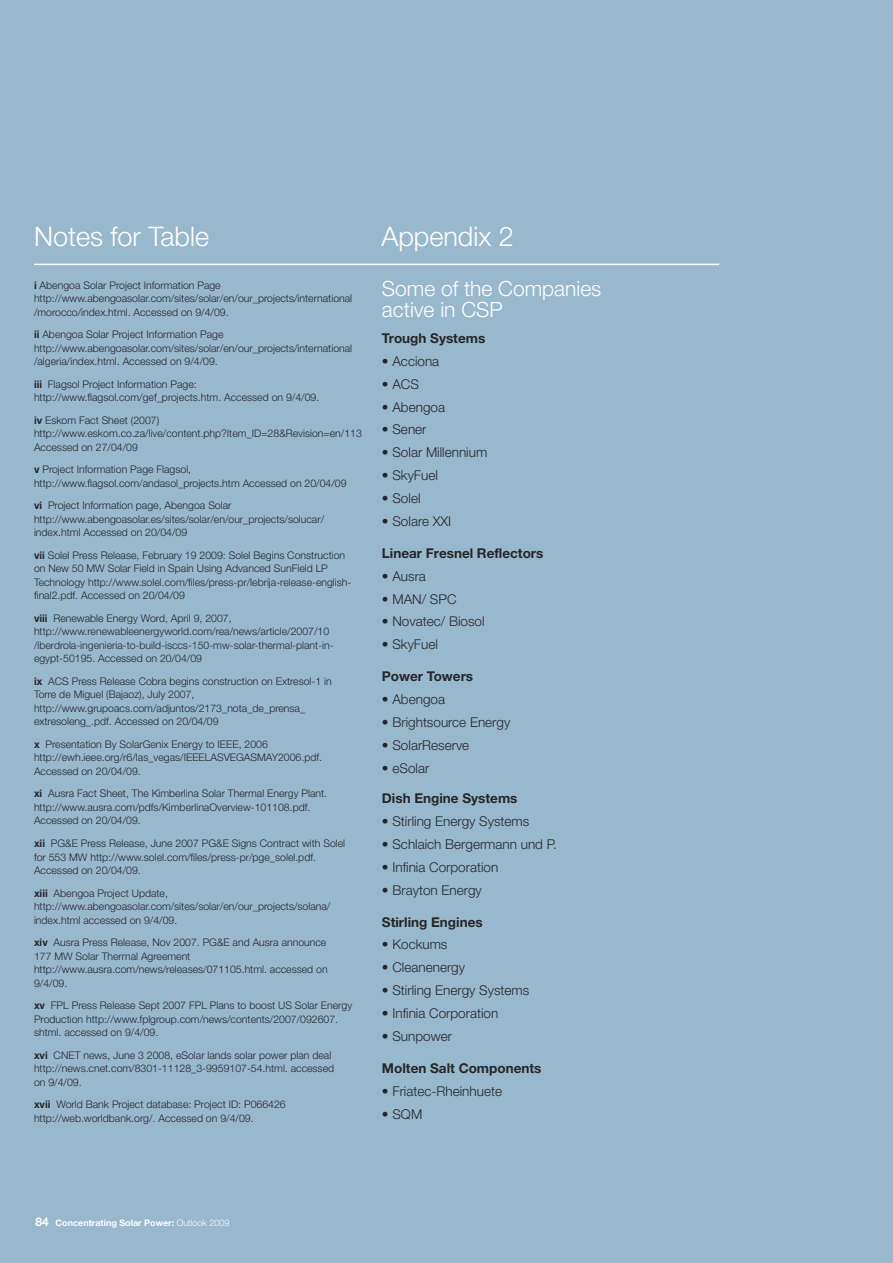
<style>
.page{position:relative;width:893px;height:1263px;background:#98b8ce}
.page>*{position:absolute;margin:0;border:0;box-sizing:border-box;transform-origin:0 0}
.t1{font:300 27px "Helvetica Neue LT Com";color:#fff}
.t2{font:300 21px/21px "Helvetica Neue LT Com";color:#fff}
.t3{font:300 13.5px "Helvetica Neue LT Com";color:#272627}
.t4{font:700 13.5px "Helvetica Neue LT Com";color:#272627}
.t5{font:300 10.5px/13.5px "Helvetica Neue LT Com";color:#272627}
.t6{font:700 9px "Helvetica Neue LT Com";color:#fff}
.s1{font-weight:700}
.s2{font-size:12px}
.s3{font-weight:300}
</style>
<div class="page">
<hr style="left:34px;top:264px;width:685px;height:1px;background:#fff">
<h1 class="t1" style="left:34px;top:219px;width:177px">Notes for Table</h1>
<h1 class="t1" style="left:381px;top:219px;width:134px">Appendix 2</h1>
<p class="t5" style="left:34px;top:278px;width:320px"><span class="s1">i</span> Abengoa Solar Project Information Page http://www.abengoasolar.com/sites/solar/en/our_projects/international /morocco/index.html. Accessed on 9/4/09.</p>
<p class="t5" style="left:34px;top:328px;width:320px"><span class="s1">ii</span> Abengoa Solar Project Information Page http://www.abengoasolar.com/sites/solar/en/our_projects/international /algeria/index.html. Accessed on 9/4/09.</p>
<p class="t5" style="left:34px;top:377px;width:287px"><span class="s1">iii</span> Flagsol Project Information Page: http://www.flagsol.com/gef_projects.htm. Accessed on 9/4/09.</p>
<p class="t5" style="left:34px;top:413px;width:329px"><span class="s1">iv</span> Eskom Fact Sheet (2007) http://www.eskom.co.za/live/content.php?Item_ID=28&amp;Revision=en/113<br>Accessed on 27/04/09</p>
<p class="t5" style="left:34px;top:463px;width:314px"><span class="s1">v</span> Project Information Page Flagsol, http://www.flagsol.com/andasol_projects.htm Accessed on 20/04/09</p>
<p class="t5" style="left:34px;top:499px;width:292px"><span class="s1">vi</span> Project Information page, Abengoa Solar http://www.abengoasolar.es/sites/solar/en/our_projects/solucar/ index.html Accessed on 20/04/09</p>
<p class="t5" style="left:34px;top:548px;width:319px"><span class="s1">vii</span> Solel Press Release, February 19 2009: Solel Begins Construction on New 50 MW Solar Field in Spain Using Advanced SunField LP Technology http://www.solel.com/files/press-pr/lebrija-release-english&shy;final2.pdf. Accessed on 20/04/09</p>
<p class="t5" style="left:34px;top:611px;width:301px"><span class="s1">viii</span> Renewable Energy Word, April 9, 2007, http://www.renewableenergyworld.com/rea/news/article/2007/10 /iberdrola-ingenieria-to-build-isccs-150-mw-solar-thermal-plant-in&shy;egypt-50195. Accessed on 20/04/09</p>
<p class="t5" style="left:34px;top:674px;width:299px"><span class="s1">ix</span> ACS Press Release Cobra begins construction on Extresol-1 in Torre de Miguel (Bajaoz), July 2007, http://www.grupoacs.com/adjuntos/2173_nota_de_prensa_ extresoleng_.pdf. Accessed on 20/04/09</p>
<p class="t5" style="left:34px;top:737px;width:290px"><span class="s1">x</span> Presentation By SolarGenix Energy to IEEE, 2006 http://ewh.ieee.org/r6/las_vegas/IEEELASVEGASMAY2006.pdf.<br>Accessed on 20/04/09.</p>
<p class="t5" style="left:34px;top:787px;width:295px"><span class="s1">xi</span> Ausra Fact Sheet, The Kimberlina Solar Thermal Energy Plant. http://www.ausra.com/pdfs/KimberlinaOverview-101108.pdf.<br>Accessed on 20/04/09.</p>
<p class="t5" style="left:34px;top:836px;width:313px"><span class="s1">xii</span> PG&amp;E Press Release, June 2007 PG&amp;E Signs Contract with Solel for 553 MW http://www.solel.com/files/press-pr/pge_solel.pdf.<br>Accessed on 20/04/09.</p>
<p class="t5" style="left:34px;top:886px;width:298px"><span class="s1">xiii</span> Abengoa Project Update, http://www.abengoasolar.com/sites/solar/en/our_projects/solana/ index.html accessed on 9/4/09.</p>
<p class="t5" style="left:34px;top:935px;width:295px"><span class="s1">xiv</span> Ausra Press Release, Nov 2007. PG&amp;E and Ausra announce 177 MW Solar Thermal Agreement http://www.ausra.com/news/releases/071105.html. accessed on 9/4/09.</p>
<p class="t5" style="left:34px;top:998px;width:320px"><span class="s1">xv</span> FPL Press Release Sept 2007 FPL Plans to boost US Solar Energy<br>Production http://www.fplgroup.com/news/contents/2007/092607. shtml. accessed on 9/4/09.</p>
<p class="t5" style="left:34px;top:1048px;width:302px"><span class="s1">xvi</span> CNET news, June 3 2008, eSolar lands solar power plan deal http://news.cnet.com/8301-11128_3-9959107-54.html. accessed on 9/4/09.</p>
<p class="t5" style="left:34px;top:1097px;width:253px"><span class="s1">xvii</span> World Bank Project database: Project ID: P066426 http://web.worldbank.org/. Accessed on 9/4/09.</p>
<h2 class="t2" style="left:382px;top:278px;width:221px">Some of the Companies active in CSP</h2>
<p class="t4" style="left:382px;top:330px;width:105px">Trough Systems</p>
<p class="t3" style="left:382px;top:353px;width:59px">• Acciona</p>
<p class="t3" style="left:382px;top:376px;width:39px">• ACS</p>
<p class="t3" style="left:382px;top:398px;width:65px">• Abengoa</p>
<p class="t3" style="left:382px;top:421px;width:46px">• Sener</p>
<p class="t3" style="left:382px;top:444px;width:107px">• Solar Millennium</p>
<p class="t3" style="left:382px;top:467px;width:58px">• SkyFuel</p>
<p class="t3" style="left:382px;top:490px;width:40px">• Solel</p>
<p class="t3" style="left:382px;top:513px;width:71px">• Solare XXI</p>
<p class="t4" style="left:382px;top:544px;width:163px">Linear Fresnel Reflectors</p>
<p class="t3" style="left:382px;top:568px;width:46px">• Ausra</p>
<p class="t3" style="left:382px;top:590px;width:76px">• MAN/ SPC</p>
<p class="t3" style="left:382px;top:613px;width:104px">• Novatec/ Biosol</p>
<p class="t3" style="left:382px;top:636px;width:58px">• SkyFuel</p>
<p class="t4" style="left:382px;top:668px;width:93px">Power Towers</p>
<p class="t3" style="left:382px;top:691px;width:65px">• Abengoa</p>
<p class="t3" style="left:382px;top:714px;width:130px">• Brightsource Energy</p>
<p class="t3" style="left:382px;top:737px;width:89px">• SolarReserve</p>
<p class="t3" style="left:382px;top:760px;width:49px">• eSolar</p>
<p class="t4" style="left:382px;top:790px;width:137px">Dish Engine Systems</p>
<p class="t3" style="left:382px;top:813px;width:149px">• Stirling Energy Systems</p>
<p class="t3" style="left:382px;top:836px;width:176px">• Schlaich Bergermann und P.</p>
<p class="t3" style="left:382px;top:859px;width:118px">• Infinia Corporation</p>
<p class="t3" style="left:382px;top:882px;width:101px">• Brayton Energy</p>
<p class="t4" style="left:382px;top:913px;width:102px">Stirling Engines</p>
<p class="t3" style="left:382px;top:936px;width:67px">• Kockums</p>
<p class="t3" style="left:382px;top:959px;width:85px">• Cleanenergy</p>
<p class="t3" style="left:382px;top:982px;width:149px">• Stirling Energy Systems</p>
<p class="t3" style="left:382px;top:1005px;width:118px">• Infinia Corporation</p>
<p class="t3" style="left:382px;top:1028px;width:72px">• Sunpower</p>
<p class="t4" style="left:382px;top:1059px;width:161px">Molten Salt Components</p>
<p class="t3" style="left:382px;top:1083px;width:122px">• Friatec-Rheinhuete</p>
<p class="t3" style="left:382px;top:1105px;width:42px">• SQM</p>
<p class="t6" style="left:36px;top:1217px;width:196px"><span class="s2">84</span> Concentrating Solar Power: <span class="s3">Outlook 2009</span></p>
</div>
